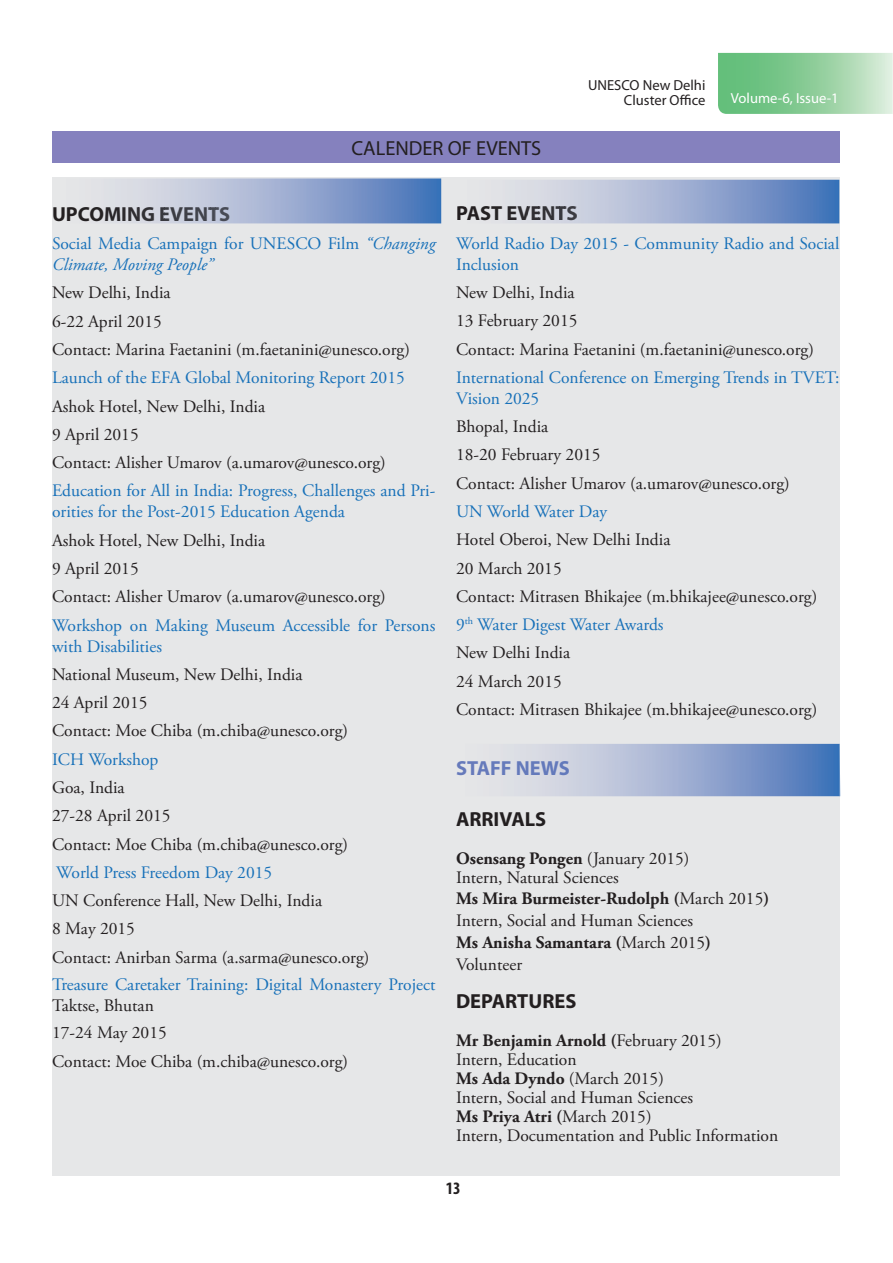
<style>
.page{position:relative;width:893px;height:1263px;background:#fff}
.page>*{position:absolute;margin:0;border:0;box-sizing:border-box;transform-origin:0 0}
.t1{font:700 20.4px "Myriad Pro";color:#231f20}
.t2{font:20.4px "Myriad Pro";color:#231f20}
.t3{font:700 20.4px "Myriad Pro";color:#667abb}
.t4{font:17.55px/28.3px "Adobe Garamond Pro";color:#231f20}
.t5{font:17.55px/21px "Adobe Garamond Pro";color:#1871b9}
.t6{font:700 condensed 17.55px "Myriad Pro";color:#231f20}
.t7{font:14.55px/14.5px "Myriad Pro";color:#231f20;text-align:right}
.t8{font:14.55px "Myriad Pro";color:#fff}
.s1{color:#242021}
.s2{color:#242122}
.s3{color:#252223}
.s4{color:#282528}
.s5{color:#2c2a2d}
.s6{color:#2f2d31}
.s7{color:#323135}
.s8{color:#38383e}
.s9{color:#3b3c42}
.s10{color:#3e3f47}
.s11{color:#41434c}
.s12{color:#454852}
.s13{color:#484b56}
.s14{color:#262324}
.s15{color:#37373d}
.s16{color:#3c3c42}
.s17{font-style:italic}
.s18{color:#1871b9}
.s19{color:#657abb}
.s20{color:#647abb}
.s21{color:#6379bb}
.s22{color:#6279bb}
.s23{font-weight:700}
</style>
<div class="page">
<svg style="left:718px;top:53px;width:175px;height:61px;background:#91cf9e"></svg>
<div style="left:52px;top:132px;width:788px;height:31px;background:#8581be"></div>
<div style="left:52px;top:177px;width:787px;height:999px;background:#e6e7e8"></div>
<svg style="left:120px;top:179px;width:321px;height:44px;background:#95a9cf"></svg>
<svg style="left:120px;top:207px;width:109px;height:14px"></svg>
<svg style="left:520px;top:180px;width:319px;height:43px;background:#97aad0"></svg>
<div style="left:457px;top:207px;width:120px;height:14px;background:#dcdee5"></div>
<svg style="left:518px;top:744px;width:322px;height:52px;background:#97abd0"></svg>
<div style="left:457px;top:761px;width:112px;height:14px;background:#dde0e5"></div>
<p class="t2" style="left:351px;top:140px;width:191px">CALENDER OF EVENTS</p>
<p class="t7" style="left:588px;top:79px;width:119px">UNESCO New Delhi<br>Cluster Office</p>
<p class="t1" style="left:52px;top:202px;width:180px">U<span class="s1">P</span><span class="s2">C</span><span class="s3">O</span><span class="s4">M</span><span class="s5">I</span><span class="s6">N</span><span class="s7">G</span> <span class="s8">E</span><span class="s9">V</span><span class="s10">E</span><span class="s11">N</span><span class="s12">T</span><span class="s13">S</span></p>
<p class="t1" style="left:456px;top:201px;width:123px">P<span class="s1">A</span><span class="s2">S</span><span class="s14">T</span> <span class="s4">E</span><span class="s5">V</span><span class="s6">E</span><span class="s7">N</span><span class="s15">T</span><span class="s16">S</span></p>
<p class="t8" style="left:731px;top:92px;width:109px">Volume-6, Issue-1</p>
<p class="t5" style="left:52px;top:234px;width:385px">Social Media Campaign for UNESCO Film <span class="s17">“Changing<br>Climate, Moving People”</span></p>
<p class="t4" style="left:52px;top:280px;width:359px">New Delhi, India<br>6-22 April 2015<br>Contact: Marina Faetanini (m.faetanini@unesco.org)</p>
<p class="t5" style="left:52px;top:369px;width:354px">Launch of the EFA Global Monitoring Report 2015</p>
<p class="t4" style="left:52px;top:393px;width:335px">Ashok Hotel, New Delhi, India<br>9 April 2015<br>Contact: Alisher Umarov (a.umarov@unesco.org)</p>
<p class="t5" style="left:52px;top:482px;width:385px">Education for All in India: Progress, Challenges and Pri&shy;orities for the Post-2015 Education Agenda</p>
<p class="t4" style="left:52px;top:527px;width:335px">Ashok Hotel, New Delhi, India<br>9 April 2015<br>Contact: Alisher Umarov (a.umarov@unesco.org)</p>
<p class="t5" style="left:52px;top:616px;width:385px">Workshop on Making Museum Accessible for Persons with Disabilities</p>
<p class="t4" style="left:52px;top:661px;width:298px">National Museum, New Delhi, India<br>24 April 2015<br>Contact: Moe Chiba (m.chiba@unesco.org)</p>
<p class="t5" style="left:52px;top:750px;width:108px">ICH Workshop</p>
<p class="t4" style="left:52px;top:775px;width:298px">Goa, India<br>27-28 April 2015<br>Contact: Moe Chiba (m.chiba@unesco.org)</p>
<p class="t5" style="left:56px;top:863px;width:218px">World Press Freedom Day 2015</p>
<p class="t4" style="left:52px;top:888px;width:319px">UN Conference Hall, New Delhi, India<br>8 May 2015<br>Contact: Anirban Sarma (a.sarma@unesco.org)</p>
<p class="t5" style="left:52px;top:976px;width:385px">Treasure Caretaker Training: Digital Monastery Project</p>
<p class="t4" style="left:52px;top:992px;width:298px">Taktse, Bhutan<br>17-24 May 2015<br>Contact: Moe Chiba (m.chiba@unesco.org)</p>
<p class="t5" style="left:456px;top:234px;width:385px">World Radio Day 2015 - Community Radio and Social<br>Inclusion</p>
<p class="t4" style="left:456px;top:280px;width:359px">New Delhi, India<br>13 February 2015<br>Contact: Marina Faetanini (m.faetanini@unesco.org)</p>
<p class="t5" style="left:456px;top:368px;width:385px">International Conference on Emerging Trends in TVET:<br>Vision 2025</p>
<p class="t4" style="left:456px;top:414px;width:335px">Bhopal, India<br>18-20 February 2015<br>Contact: Alisher Umarov (a.umarov@unesco.org)</p>
<p class="t5" style="left:456px;top:502px;width:152px">UN World Water Day</p>
<p class="t4" style="left:456px;top:527px;width:363px">Hotel Oberoi, New Delhi India<br>20 March 2015<br>Contact: Mitrasen Bhikajee (m.bhikajee@unesco.org)<br><span class="s18">9</span><sup>th</sup> <span class="s18">Water Digest Water Awards<br></span>New Delhi India<br>24 March 2015<br>Contact: Mitrasen Bhikajee (m.bhikajee@unesco.org)</p>
<p class="t3" style="left:456px;top:756px;width:115px">STA<span class="s19">FF</span> <span class="s20">NE</span><span class="s21">W</span><span class="s22">S</span></p>
<p class="t1" style="left:456px;top:807px;width:92px">ARRIVALS</p>
<p class="t4" style="left:456px;top:850px;width:235px;line-height:18.9px"><span class="s23">Osensang Pongen</span> (January 2015)<br>Intern, Natural Sciences</p>
<p class="t4" style="left:456px;top:889px;width:315px;line-height:21.9px"><span class="s23">Ms Mira Burmeister-Rudolph (</span>March 2015<span class="s23">)<br></span>Intern, Social and Human Sciences<br><span class="s23">Ms Anisha Samantara (</span>March 2015<span class="s23">)<br></span>Volunteer</p>
<p class="t1" style="left:456px;top:989px;width:122px">DEPARTURES</p>
<p class="t4" style="left:456px;top:1032px;width:324px;line-height:18.9px"><span class="s23">Mr Benjamin Arnold (</span>February 2015)<br>Intern, Education<br><span class="s23">Ms Ada Dyndo</span> (March 2015)<br>Intern, Social and Human Sciences<br><span class="s23">Ms Priya Atri (</span>March 2015)<br>Intern, Documentation and Public Information</p>
<p class="t6" style="left:446px;top:1178px;width:16px">13</p>
</div>
